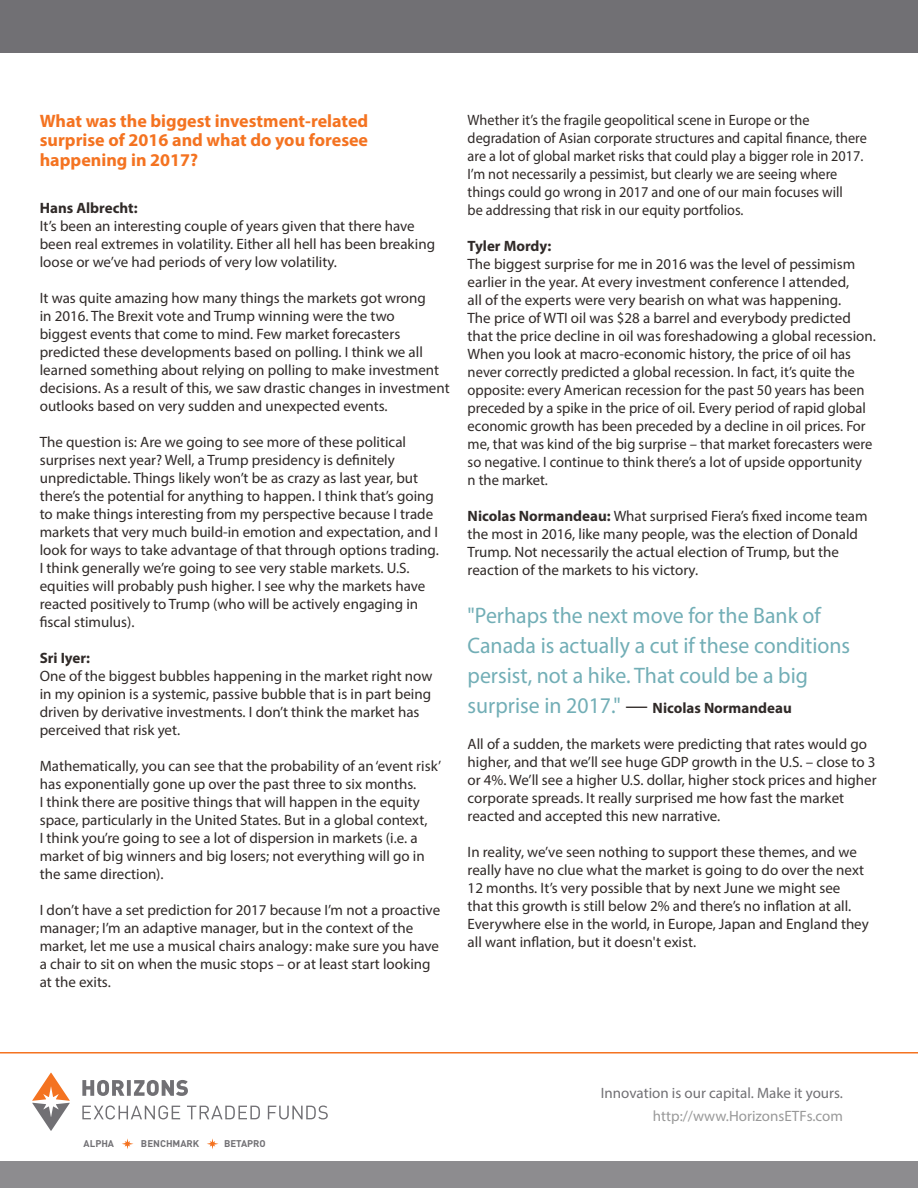
<style>
.page{position:relative;width:918px;height:1188px;background:#fff}
.page>*{position:absolute;margin:0;border:0;box-sizing:border-box;transform-origin:0 0}
.page_headings{font:22.5px/30px "Myriad Pro";color:#72aeb6}
.t1{font:700 18px/19.5px "Myriad Pro";color:#f47321;text-align:justify}
.page_headings-2{font:15px/18px "Myriad Pro";color:#302a28}
.page_headings-3{font:15px/18px "Myriad Pro";color:#302a28;scale:.95 1}
.page_headings-4{font:700 15px "Myriad Pro";color:#302a28}
.t2{font:15px "Myriad Pro";color:#717074}
.t3{font:15px "Myriad Pro";color:#999}
.t4{font:700 9.6px "DIN Pro";color:#717074}
.s1{font-weight:700}
.s2{font-weight:400;font-size:22.5px;color:#72aeb6}
.s3{font-weight:400;font-size:22.5px}
</style>
<div class="page">
<div style="left:0;top:1161px;width:918px;height:27px;background:#8d8c8f"></div>
<hr style="left:0;top:1052px;width:918px;height:2px;background:#f47321">
<svg style="left:122px;top:1138px;width:11px;height:11px"></svg>
<svg style="left:207px;top:1138px;width:12px;height:11px"></svg>
<svg style="left:82px;top:1080px;width:246px;height:39px"></svg>
<svg style="left:32px;top:1072px;width:38px;height:59px"></svg>
<div style="left:0;top:0;width:918px;height:53px;background:#717074"></div>
<p class="t1" style="left:40px;top:110px;width:330px">What was the biggest investment-related surprise of 2016 and what do you foresee happening in 2017?</p>
<p class="page_headings-4" style="left:40px;top:198px;width:99px">Hans Albrecht:</p>
<p class="page_headings-2" style="left:40px;top:217px;width:397px">It’s been an interesting couple of years given that there have been real extremes in volatility. Either all hell has been breaking loose or we’ve had periods of very low volatility.</p>
<p class="page_headings-2" style="left:40px;top:289px;width:411px">It was quite amazing how many things the markets got wrong<br>in 2016. The Brexit vote and Trump winning were the two<br>biggest events that come to mind. Few market forecasters predicted these developments based on polling. I think we all learned something about relying on polling to make investment decisions. As a result of this, we saw drastic changes in investment outlooks based on very sudden and unexpected events.</p>
<p class="page_headings-2" style="left:40px;top:433px;width:401px">The question is: Are we going to see more of these political surprises next year? Well, a Trump presidency is definitely unpredictable. Things likely won’t be as crazy as last year, but there’s the potential for anything to happen. I think that’s going to make things interesting from my perspective because I trade markets that very much build-in emotion and expectation, and I look for ways to take advantage of that through options trading.<br>I think generally we’re going to see very stable markets. U.S. equities will probably push higher. I see why the markets have reacted positively to Trump (who will be actively engaging in fiscal stimulus).</p>
<p class="page_headings-4" style="left:40px;top:648px;width:52px">Sri Iyer:</p>
<p class="page_headings-2" style="left:40px;top:667px;width:394px">One of the biggest bubbles happening in the market right now in my opinion is a systemic, passive bubble that is in part being driven by derivative investments. I don’t think the market has perceived that risk yet.</p>
<p class="page_headings-2" style="left:40px;top:757px;width:403px">Mathematically, you can see that the probability of an ‘event risk’ has exponentially gone up over the past three to six months.<br>I think there are positive things that will happen in the equity space, particularly in the United States. But in a global context,<br>I think you’re going to see a lot of dispersion in markets (i.e. a market of big winners and big losers; not everything will go in the same direction).</p>
<p class="page_headings-2" style="left:40px;top:901px;width:402px">I don’t have a set prediction for 2017 because I’m not a proactive manager; I’m an adaptive manager, but in the context of the market, let me use a musical chairs analogy: make sure you have a chair to sit on when the music stops – or at least start looking at the exits.</p>
<p class="page_headings-3" style="left:468px;top:110px;width:422px">Whether it’s the fragile geopolitical scene in Europe or the degradation of Asian corporate structures and capital finance, there are a lot of global market risks that could play a bigger role in 2017.<br>I’m not necessarily a pessimist, but clearly we are seeing where things could go wrong in 2017 and one of our main focuses will<br>be addressing that risk in our equity portfolios.</p>
<p class="page_headings-4" style="left:468px;top:236px;width:85px">Tyler Mordy:</p>
<p class="page_headings-2" style="left:468px;top:254px;width:410px">The biggest surprise for me in 2016 was the level of pessimism earlier in the year. At every investment conference I attended,<br>all of the experts were very bearish on what was happening.<br>The price of WTI oil was $28 a barrel and everybody predicted that the price decline in oil was foreshadowing a global recession.<br>When you look at macro-economic history, the price of oil has never correctly predicted a global recession. In fact, it’s quite the opposite: every American recession for the past 50 years has been preceded by a spike in the price of oil. Every period of rapid global economic growth has been preceded by a decline in oil prices. For me, that was kind of the big surprise – that market forecasters were so negative. I continue to think there’s a lot of upside opportunity<br>n the market.</p>
<p class="page_headings-2" style="left:468px;top:506px;width:402px"><span class="s1">Nicolas Normandeau:</span> What surprised Fiera’s fixed income team the most in 2016, like many people, was the election of Donald Trump. Not necessarily the actual election of Trump, but the reaction of the markets to his victory.</p>
<p class="page_headings" style="left:468px;top:600px;width:384px">"Perhaps the next move for the Bank of<br>Canada is actually a cut if these conditions persist, not a hike. That could be a big</p>
<p class="page_headings-4" style="left:468px;top:698px;width:326px"><span class="s2">surprise in 2017."</span> <span class="s3">—</span> Nicolas Normandeau</p>
<p class="page_headings-2" style="left:468px;top:734px;width:411px">All of a sudden, the markets were predicting that rates would go higher, and that we’ll see huge GDP growth in the U.S. – close to 3 or 4%. We’ll see a higher U.S. dollar, higher stock prices and higher corporate spreads. It really surprised me how fast the market reacted and accepted this new narrative.</p>
<p class="page_headings-2" style="left:468px;top:842px;width:403px">In reality, we’ve seen nothing to support these themes, and we really have no clue what the market is going to do over the next 12 months. It’s very possible that by next June we might see that this growth is still below 2% and there’s no inflation at all.<br>Everywhere else in the world, in Europe, Japan and England they all want inflation, but it doesn't exist.</p>
<p class="t4" style="left:84px;top:1135px;width:32px">ALPHA</p>
<p class="t4" style="left:141px;top:1135px;width:60px">BENCHMARK</p>
<p class="t4" style="left:224px;top:1135px;width:43px">BETAPRO</p>
<p class="t2" style="left:601px;top:1084px;width:244px">Innovation is our capital. Make it yours.</p>
<p class="t3" style="left:653px;top:1107px;width:192px">http://www.HorizonsETFs.com</p>
</div>
